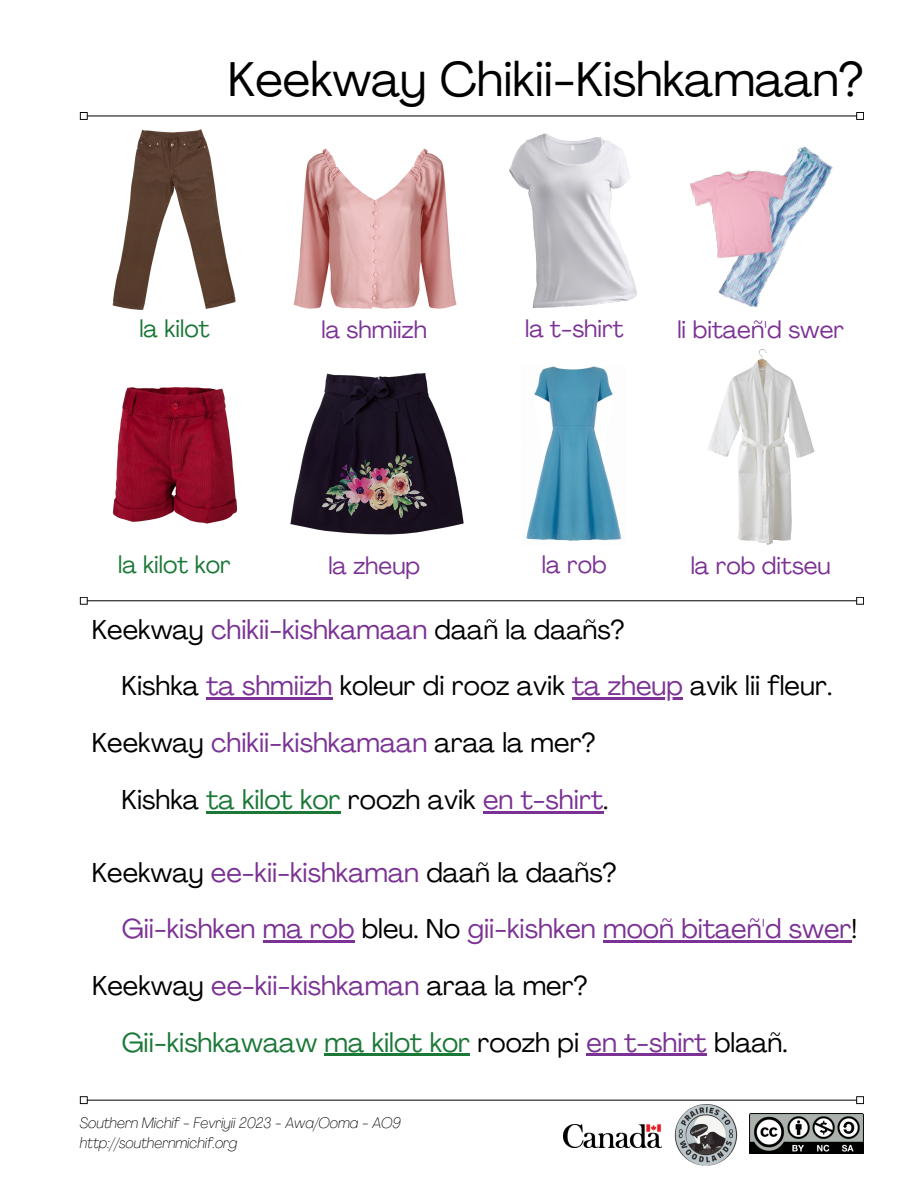
<style>
.page{position:relative;width:918px;height:1188px;background:#fff}
.page>*{position:absolute;margin:0;border:0;box-sizing:border-box;transform-origin:0 0}
.t1{font:48px "Agrandir";color:#000}
.t2{font:27px "Agrandir";color:#000}
.t3{font:27px/56.6px "Agrandir";color:#7b3294}
.t4{font:27px "Agrandir";color:#1b7837}
.t5{font:24px "Agrandir";color:#7b3294}
.t6{font:24px "Agrandir";color:#1b7837}
.t7{font:italic 100 15px/20.2px "Agrandir";color:#000}
.s1{color:#7b3294}
.s2{color:#1b7837}
.s3{color:#000}
</style>
<div class="page">
<svg style="left:80px;top:112px;width:784px;height:8px"></svg>
<svg style="left:80px;top:597px;width:784px;height:8px"></svg>
<svg style="left:80px;top:1096px;width:784px;height:8px"></svg>
<img style="left:293px;top:148px;width:164px;height:161px">
<img style="left:526px;top:366px;width:96px;height:175px">
<img style="left:113px;top:387px;width:125px;height:137px">
<img style="left:103px;top:118px;width:143px;height:192px">
<img style="left:708px;top:349px;width:107px;height:196px">
<img style="left:718px;top:146px;width:115px;height:162px">
<img style="left:690px;top:165px;width:106px;height:96px">
<img style="left:509px;top:134px;width:127px;height:173px">
<img style="left:290px;top:373px;width:174px;height:162px">
<img style="left:323px;top:455px;width:103px;height:63px">
<hr style="left:206px;top:698px;width:127px;height:2px;background:#7b3294">
<hr style="left:572px;top:698px;width:111px;height:2px;background:#7b3294">
<hr style="left:206px;top:811px;width:135px;height:2px;background:#1b7837">
<hr style="left:483px;top:811px;width:120px;height:2px;background:#7b3294">
<hr style="left:263px;top:941px;width:91px;height:2px;background:#7b3294">
<hr style="left:603px;top:941px;width:249px;height:2px;background:#7b3294">
<hr style="left:325px;top:1054px;width:145px;height:2px;background:#1b7837">
<hr style="left:587px;top:1054px;width:120px;height:2px;background:#7b3294">
<img style="left:674px;top:1103px;width:63px;height:63px">
<img style="left:750px;top:1114px;width:114px;height:39px">
<img style="left:564px;top:1124px;width:97px;height:24px">
<h1 class="t1" style="left:228px;top:60px;width:637px">Keekway Chikii-Kishkamaan?</h1>
<p class="t6" style="left:139px;top:319px;width:72px">la kilot</p>
<p class="t5" style="left:322px;top:320px;width:107px">la shmiizh</p>
<p class="t5" style="left:525px;top:319px;width:100px">la t-shirt</p>
<p class="t5" style="left:677px;top:320px;width:168px">li bitaeñ'd swer</p>
<p class="t6" style="left:118px;top:555px;width:114px">la kilot kor</p>
<p class="t5" style="left:328px;top:556px;width:93px">la zheup</p>
<p class="t5" style="left:542px;top:555px;width:66px">la rob</p>
<p class="t5" style="left:691px;top:556px;width:142px">la rob ditseu</p>
<p class="t2" style="left:92px;top:619px;width:534px">Keekway <span class="s1">chikii-kishkamaan</span> daañ la daañs?</p>
<p class="t2" style="left:122px;top:675px;width:712px">Kishka <span class="s1">ta shmiizh</span> koleur di rooz avik <span class="s1">ta zheup</span> avik lii fleur.</p>
<p class="t2" style="left:92px;top:732px;width:505px">Keekway <span class="s1">chikii-kishkamaan</span> araa la mer?</p>
<p class="t2" style="left:122px;top:788px;width:488px">Kishka <span class="s2">ta kilot kor</span> roozh avik <span class="s1">en t-shirt</span>.</p>
<p class="t2" style="left:92px;top:862px;width:526px">Keekway <span class="s1">ee-kii-kishkaman</span> daañ la daañs?</p>
<p class="t3" style="left:92px;top:903px;width:767px;text-indent:30px">Gii-kishken ma rob <span class="s3">bleu. No</span> gii-kishken mooñ bitaeñ'd swer<span class="s3">!<br>Keekway</span> ee-kii-kishkaman <span class="s3">araa la mer?</span></p>
<p class="t4" style="left:122px;top:1031px;width:668px">Gii-kishkawaaw ma kilot kor <span class="s3">roozh pi</span> <span class="s1">en t-shirt</span> <span class="s3">blaañ.</span></p>
<p class="t7" style="left:80px;top:1114px;width:322px">Southern Michif - Fevriyii 2023 - Awa/Ooma - AO9 http://southernmichif.org</p>
</div>
